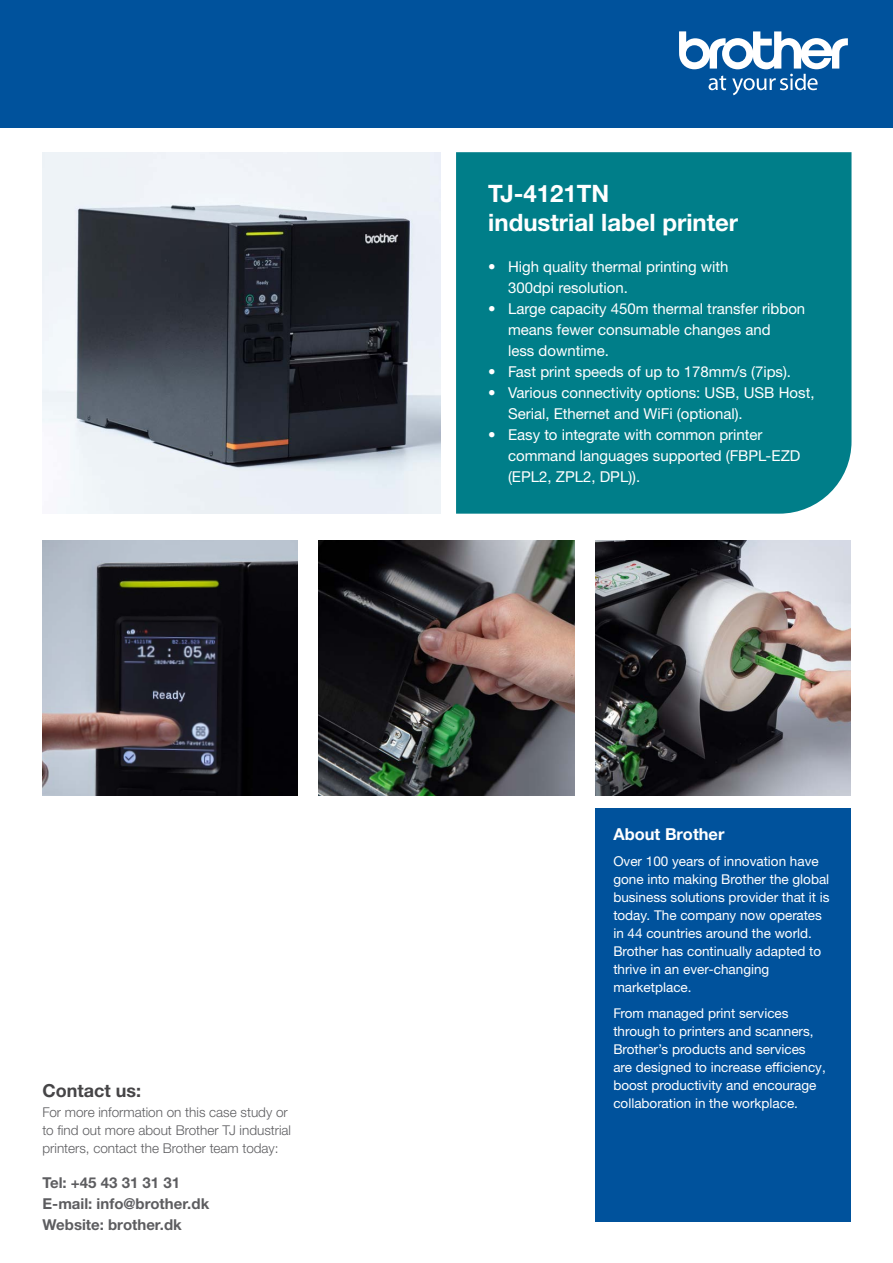
<style>
.page{position:relative;width:893px;height:1263px;background:#fff}
.page>*{position:absolute;margin:0;border:0;box-sizing:border-box;transform-origin:0 0}
.t1{font:700 24px/28.5px "Helvetica Neue LTW1 G";color:#fff}
.t2{font:700 18px "Helvetica Neue LTW1 G";color:#464547}
.t3{font:700 16.5px "Helvetica Neue LTW1 G";color:#fff}
.t4{font:15px/21px "Helvetica Neue LTW1 G";color:#fff}
.t5{font:700 15px/21px "Helvetica Neue LTW1 G";color:#5d5d60}
.t6{font:13.5px/18px "Helvetica Neue LTW1 G";color:#fff}
.t7{font:300 13.5px/18px "Helvetica Neue LTW1 G";color:#5d5d60}
</style>
<div class="page">
<div style="left:456px;top:152px;width:395px;height:362px;background:#007e89"></div>
<img style="left:595px;top:540px;width:255px;height:256px">
<div style="left:0;top:0;width:893px;height:128px;background:#00529c"></div>
<svg style="left:679px;top:31px;width:169px;height:64px"></svg>
<img style="left:319px;top:540px;width:255px;height:256px">
<div style="left:595px;top:808px;width:255px;height:414px;background:#00529c"></div>
<img style="left:43px;top:152px;width:398px;height:362px">
<img style="left:43px;top:540px;width:255px;height:256px">
<h2 class="t2" style="left:43px;top:1079px;width:100px">Contact us:</h2>
<p class="t7" style="left:43px;top:1103px;width:250px">For more information on this case study or to find out more about Brother TJ industrial printers, contact the Brother team today:</p>
<p class="t5" style="left:43px;top:1171px;width:168px">Tel: +45 43 31 31 31<br>E-mail: info@brother.dk<br>Website: brother.dk</p>
<h1 class="t1" style="left:488px;top:179px;width:251px">TJ-4121TN<br>industrial label printer</h1>
<p class="t4" style="left:508px;top:256px;width:222px;text-indent:-20px">• High quality thermal printing with<br>300dpi resolution.</p>
<p class="t4" style="left:508px;top:298px;width:299px;text-indent:-20px">• Large capacity 450m thermal transfer ribbon means fewer consumable changes and<br>less downtime.</p>
<p class="t4" style="left:488px;top:361px;width:304px">• Fast print speeds of up to 178mm/s (7ips).</p>
<p class="t4" style="left:508px;top:382px;width:308px;text-indent:-20px">• Various connectivity options: USB, USB Host,<br>Serial, Ethernet and WiFi (optional).</p>
<p class="t4" style="left:508px;top:424px;width:294px;text-indent:-20px">• Easy to integrate with common printer command languages supported (FBPL-EZD (EPL2, ZPL2, DPL)).</p>
<p class="t3" style="left:613px;top:824px;width:113px">About Brother</p>
<p class="t6" style="left:613px;top:852px;width:218px">Over 100 years of innovation have gone into making Brother the global business solutions provider that it is today. The company now operates in 44 countries around the world.<br>Brother has continually adapted to thrive in an ever-changing marketplace.</p>
<p class="t6" style="left:613px;top:1004px;width:214px">From managed print services through to printers and scanners, Brother’s products and services are designed to increase efficiency, boost productivity and encourage collaboration in the workplace.</p>
</div>
